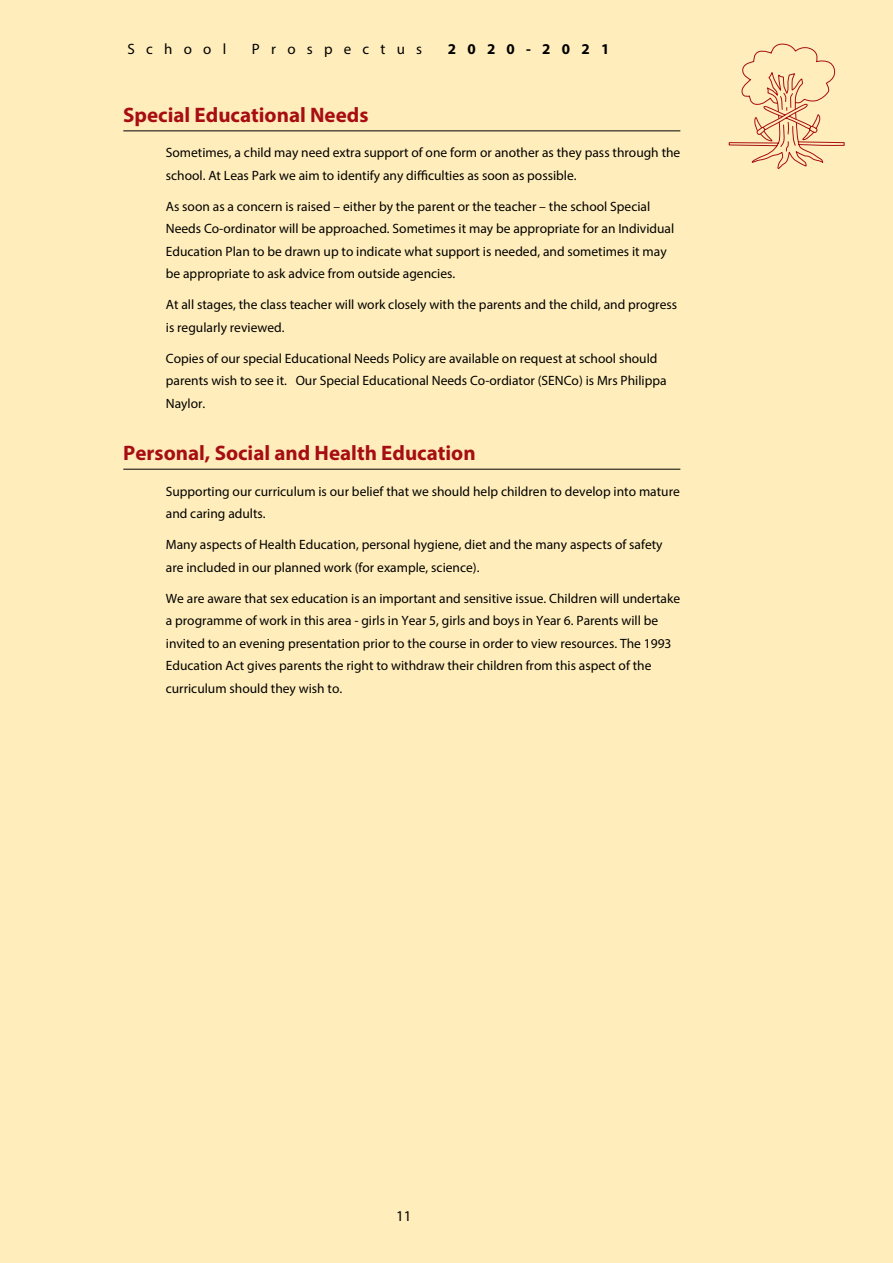
<style>
.page{position:relative;width:893px;height:1263px;background:#feb}
.page>*{position:absolute;margin:0;border:0;box-sizing:border-box;transform-origin:0 0}
.t1{font:700 21px "Myriad Pro";color:#a70e13}
.t2{font:15px "Myriad Pro";letter-spacing:.75em;color:#000}
.t3{font:700 15px "Myriad Pro";letter-spacing:.75em;color:#000}
.t4{font:13.5px/22.5px "Myriad Pro";color:#000}
</style>
<div class="page">
<hr style="left:123px;top:131px;width:557px;height:1px;background:#000">
<hr style="left:123px;top:469px;width:557px;height:1px;background:#000">
<svg style="left:729px;top:44px;width:116px;height:125px"></svg>
<p class="t2" style="left:128px;top:39px;width:100px">School</p>
<p class="t2" style="left:252px;top:39px;width:172px">Prospectus</p>
<p class="t3" style="left:448px;top:39px;width:163px">2020-2021</p>
<h1 class="t1" style="left:123px;top:101px;width:247px">Special Educational Needs</h1>
<p class="t4" style="left:166px;top:141px;width:516px">Sometimes, a child may need extra support of one form or another as they pass through the school. At Leas Park we aim to identify any difficulties as soon as possible.</p>
<p class="t4" style="left:166px;top:195px;width:510px">As soon as a concern is raised – either by the parent or the teacher – the school Special Needs Co-ordinator will be approached. Sometimes it may be appropriate for an Individual Education Plan to be drawn up to indicate what support is needed, and sometimes it may be appropriate to ask advice from outside agencies.</p>
<p class="t4" style="left:166px;top:293px;width:513px">At all stages, the class teacher will work closely with the parents and the child, and progress is regularly reviewed.</p>
<p class="t4" style="left:166px;top:347px;width:502px">Copies of our special Educational Needs Policy are available on request at school should parents wish to see it. Our Special Educational Needs Co-ordiator (SENCo) is Mrs Philippa<br>Naylor.</p>
<h1 class="t1" style="left:123px;top:440px;width:354px">Personal, Social and Health Education</h1>
<p class="t4" style="left:166px;top:480px;width:515px">Supporting our curriculum is our belief that we should help children to develop into mature and caring adults.</p>
<p class="t4" style="left:166px;top:533px;width:498px">Many aspects of Health Education, personal hygiene, diet and the many aspects of safety are included in our planned work (for example, science).</p>
<p class="t4" style="left:166px;top:587px;width:516px">We are aware that sex education is an important and sensitive issue. Children will undertake a programme of work in this area - girls in Year 5, girls and boys in Year 6. Parents will be invited to an evening presentation prior to the course in order to view resources. The 1993<br>Education Act gives parents the right to withdraw their children from this aspect of the curriculum should they wish to.</p>
<p class="t2" style="left:396px;top:1206px;width:17px">11</p>
</div>
